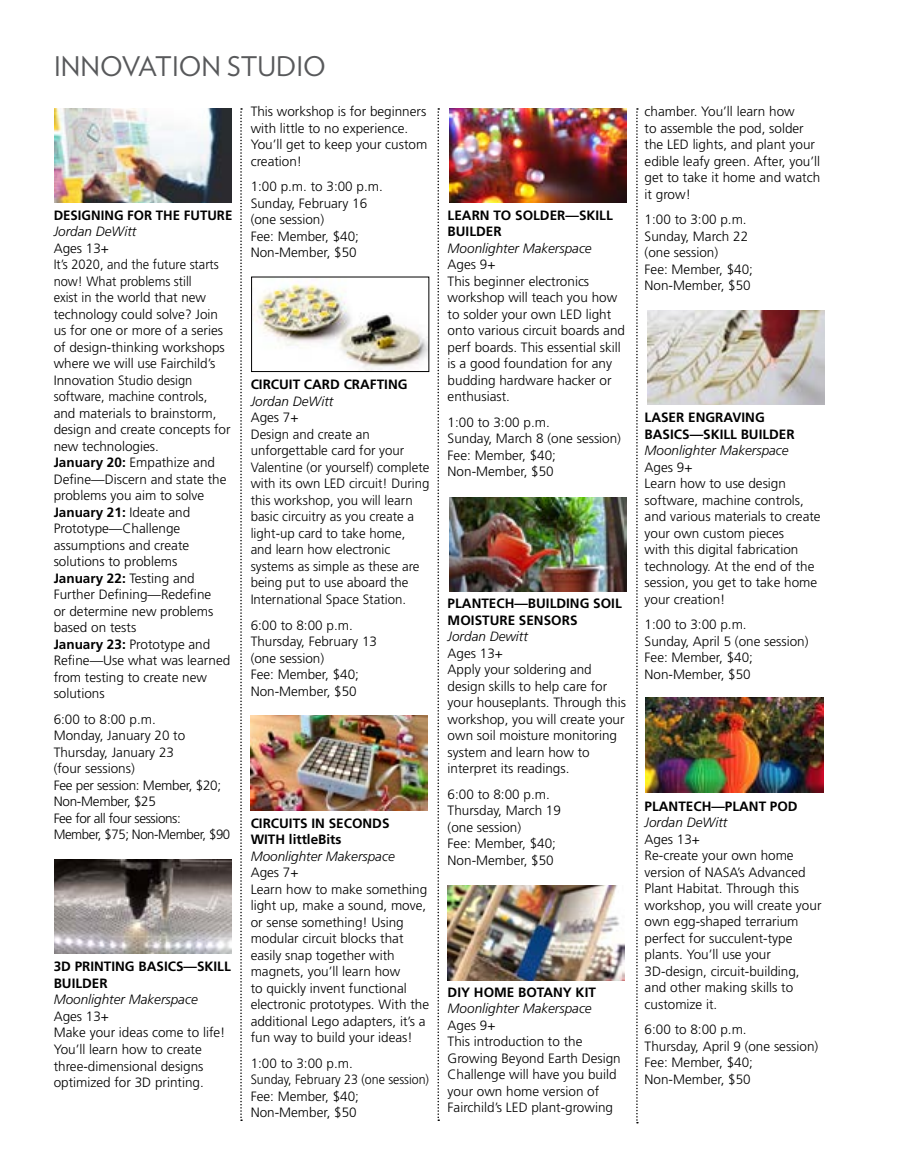
<style>
.page{position:relative;width:905px;height:1175px;background:#fff}
.page>*{position:absolute;margin:0;border:0;box-sizing:border-box;transform-origin:0 0}
.t1{font:27px "Verlag";color:#58595b}
.t2{font:300 13.5px/16.5px "Frutiger LT Std";color:#000}
.t3{font:700 13.5px/16.5px "Frutiger LT Std";color:#000}
.t4{font:italic 300 13.5px "Frutiger LT Std";color:#000}
.t5{font:300 13.5px/16.5px "Frutiger LT Std";letter-spacing:-.02em;color:#000}
.s1{font-weight:700}
</style>
<div class="page">
<svg style="left:636px;top:108px;width:2px;height:1015px"></svg>
<img style="left:54px;top:108px;width:177px;height:95px">
<svg style="left:240px;top:108px;width:2px;height:1012px"></svg>
<svg style="left:437px;top:108px;width:2px;height:1012px"></svg>
<img style="left:54px;top:859px;width:177px;height:94px">
<img style="left:447px;top:885px;width:178px;height:95px">
<img style="left:449px;top:497px;width:177px;height:94px">
<img style="left:449px;top:108px;width:177px;height:95px">
<img style="left:254px;top:284px;width:173px;height:86px">
<div style="left:251px;top:277px;width:178px;height:95px;border:1px solid #000"></div>
<img style="left:251px;top:715px;width:177px;height:95px">
<img style="left:647px;top:310px;width:177px;height:94px">
<img style="left:646px;top:697px;width:177px;height:95px">
<h1 class="t1" style="left:54px;top:46px;width:273px">INNOVATION STUDIO</h1>
<p class="t3" style="left:54px;top:207px;width:180px">DESIGNING FOR THE FUTURE</p>
<p class="t4" style="left:54px;top:224px;width:84px">Jordan DeWitt</p>
<p class="t2" style="left:54px;top:240px;width:178px">Ages 13+<br>It’s 2020, and the future starts now! What problems still<br>exist in the world that new technology could solve? Join us for one or more of a series of design-thinking workshops where we will use Fairchild’s<br>Innovation Studio design software, machine controls, and materials to brainstorm, design and create concepts for new technologies.<br><span class="s1">January 20:</span> Empathize and<br>Define—Discern and state the problems you aim to solve<br><span class="s1">January 21:</span> Ideate and<br>Prototype—Challenge assumptions and create solutions to problems<br><span class="s1">January 22:</span> Testing and<br>Further Defining—Redefine<br>or determine new problems based on tests<br><span class="s1">January 23:</span> Prototype and<br>Refine—Use what was learned from testing to create new solutions</p>
<p class="t5" style="left:54px;top:711px;width:178px">6:00 to 8:00 p.m.<br>Monday, January 20 to<br>Thursday, January 23<br>(four sessions)<br>Fee per session: Member, $20;<br>Non-Member, $25<br>Fee for all four sessions:<br>Member, $75; Non-Member, $90</p>
<p class="t3" style="left:54px;top:958px;width:179px">3D PRINTING BASICS—SKILL<br>BUILDER</p>
<p class="t4" style="left:54px;top:992px;width:146px">Moonlighter Makerspace</p>
<p class="t2" style="left:54px;top:1008px;width:173px">Ages 13+<br>Make your ideas come to life!<br>You’ll learn how to create three-dimensional designs optimized for 3D printing.</p>
<p class="t2" style="left:251px;top:104px;width:178px">This workshop is for beginners with little to no experience.<br>You’ll get to keep your custom creation!</p>
<p class="t2" style="left:251px;top:178px;width:134px">1:00 p.m. to 3:00 p.m.<br>Sunday, February 16 (one session)<br>Fee: Member, $40;<br>Non-Member, $50</p>
<p class="t3" style="left:251px;top:376px;width:158px">CIRCUIT CARD CRAFTING</p>
<p class="t4" style="left:251px;top:393px;width:84px">Jordan DeWitt</p>
<p class="t2" style="left:251px;top:409px;width:180px">Ages 7+<br>Design and create an unforgettable card for your<br>Valentine (or yourself) complete with its own LED circuit! During this workshop, you will learn basic circuitry as you create a light-up card to take home, and learn how electronic systems as simple as these are being put to use aboard the<br>International Space Station.</p>
<p class="t2" style="left:251px;top:617px;width:128px">6:00 to 8:00 p.m.<br>Thursday, February 13 (one session)<br>Fee: Member, $40;<br>Non-Member, $50</p>
<p class="t3" style="left:251px;top:814px;width:140px">CIRCUITS IN SECONDS<br>WITH littleBits</p>
<p class="t4" style="left:251px;top:848px;width:146px">Moonlighter Makerspace</p>
<p class="t2" style="left:251px;top:864px;width:180px">Ages 7+<br>Learn how to make something light up, make a sound, move, or sense something! Using modular circuit blocks that easily snap together with magnets, you’ll learn how<br>to quickly invent functional electronic prototypes. With the additional Lego adapters, it’s a fun way to build your ideas!</p>
<p class="t2" style="left:251px;top:1054px;width:180px">1:00 to 3:00 p.m.<br>Sunday, February 23 (one session)<br>Fee: Member, $40;<br>Non-Member, $50</p>
<p class="t3" style="left:447px;top:207px;width:167px">LEARN TO SOLDER—SKILL<br>BUILDER</p>
<p class="t4" style="left:447px;top:240px;width:146px">Moonlighter Makerspace</p>
<p class="t2" style="left:447px;top:256px;width:179px">Ages 9+<br>This beginner electronics workshop will teach you how to solder your own LED light onto various circuit boards and perf boards. This essential skill is a good foundation for any budding hardware hacker or enthusiast.</p>
<p class="t2" style="left:447px;top:414px;width:175px">1:00 to 3:00 p.m.<br>Sunday, March 8 (one session)<br>Fee: Member, $40;<br>Non-Member, $50</p>
<p class="t3" style="left:447px;top:595px;width:176px">PLANTECH—BUILDING SOIL<br>MOISTURE SENSORS</p>
<p class="t4" style="left:447px;top:629px;width:82px">Jordan Dewitt</p>
<p class="t2" style="left:447px;top:645px;width:180px">Ages 13+<br>Apply your soldering and design skills to help care for your houseplants. Through this workshop, you will create your own soil moisture monitoring system and learn how to interpret its readings.</p>
<p class="t2" style="left:447px;top:786px;width:115px">6:00 to 8:00 p.m.<br>Thursday, March 19 (one session)<br>Fee: Member, $40;<br>Non-Member, $50</p>
<p class="t3" style="left:447px;top:984px;width:150px">DIY HOME BOTANY KIT</p>
<p class="t4" style="left:447px;top:1001px;width:146px">Moonlighter Makerspace</p>
<p class="t2" style="left:447px;top:1017px;width:175px">Ages 9+<br>This introduction to the<br>Growing Beyond Earth Design<br>Challenge will have you build your own home version of<br>Fairchild’s LED plant-growing</p>
<p class="t2" style="left:644px;top:103px;width:177px">chamber. You’ll learn how<br>to assemble the pod, solder the LED lights, and plant your edible leafy green. After, you’ll get to take it home and watch it grow!</p>
<p class="t2" style="left:644px;top:211px;width:110px">1:00 to 3:00 p.m.<br>Sunday, March 22 (one session)<br>Fee: Member, $40;<br>Non-Member, $50</p>
<p class="t3" style="left:644px;top:409px;width:152px">LASER ENGRAVING<br>BASICS—SKILL BUILDER</p>
<p class="t4" style="left:644px;top:443px;width:146px">Moonlighter Makerspace</p>
<p class="t2" style="left:644px;top:459px;width:177px">Ages 9+<br>Learn how to use design software, machine controls, and various materials to create your own custom pieces<br>with this digital fabrication technology. At the end of the session, you get to take home your creation!</p>
<p class="t2" style="left:644px;top:616px;width:165px">1:00 to 3:00 p.m.<br>Sunday, April 5 (one session)<br>Fee: Member, $40;<br>Non-Member, $50</p>
<p class="t3" style="left:644px;top:798px;width:155px">PLANTECH—PLANT POD</p>
<p class="t4" style="left:644px;top:815px;width:84px">Jordan DeWitt</p>
<p class="t2" style="left:644px;top:831px;width:178px">Ages 13+<br>Re-create your own home version of NASA’s Advanced<br>Plant Habitat. Through this workshop, you will create your own egg-shaped terrarium perfect for succulent-type plants. You’ll use your<br>3D-design, circuit-building, and other making skills to customize it.</p>
<p class="t2" style="left:644px;top:1021px;width:175px">6:00 to 8:00 p.m.<br>Thursday, April 9 (one session)<br>Fee: Member, $40;<br>Non-Member, $50</p>
</div>
